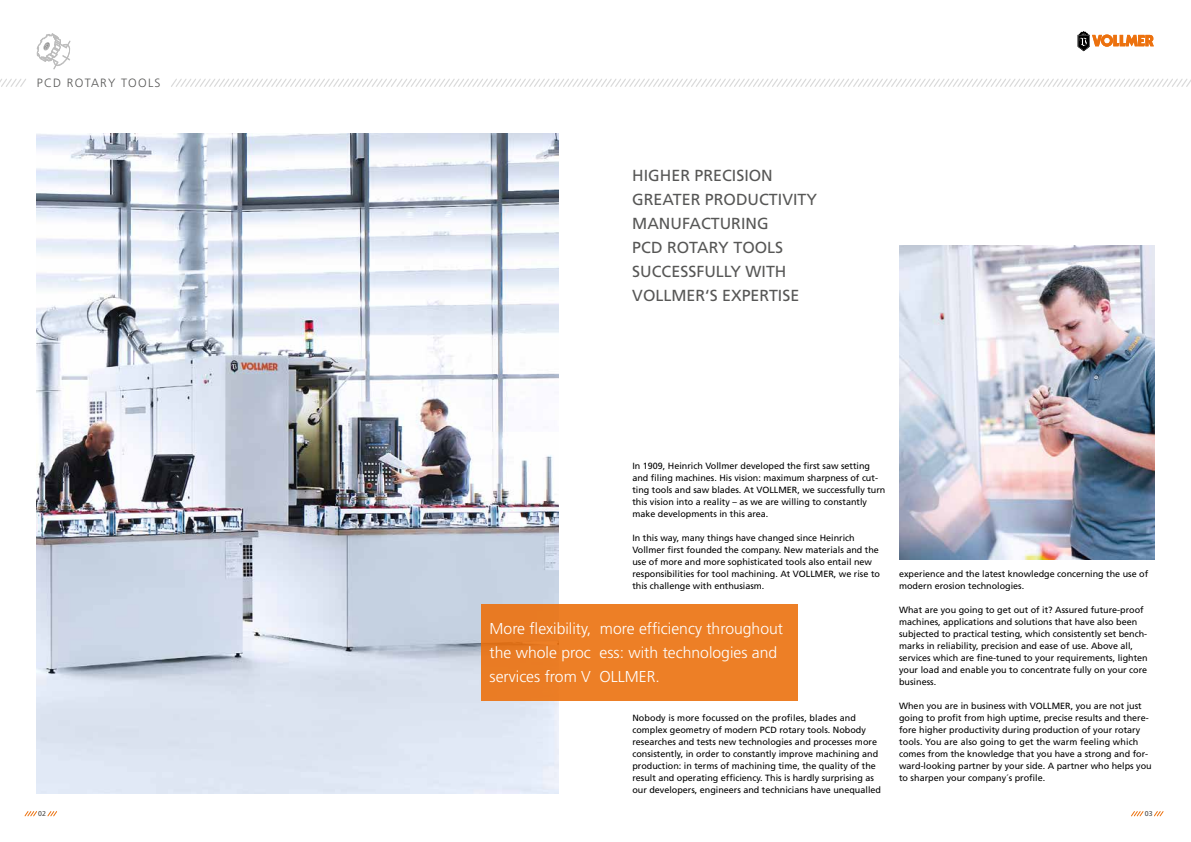
<style>
.page{position:relative;width:1191px;height:842px;background:#fff}
.page>*{position:absolute;margin:0;border:0;box-sizing:border-box;transform-origin:0 0}
.t1{font:16px/24px "Frutiger LT";color:#575756}
.t2{font:300 15.8px/24px "Frutiger LT";color:#fff}
.t3{font:300 12px "Frutiger LT";letter-spacing:.1em;color:#575756}
.t4{font:9px/12px "Frutiger LT";color:#000}
.t5{font:7px "Frutiger LT";color:#4a4a49}
</style>
<div class="page">
<svg style="left:1131px;top:811px;width:12px;height:5px"></svg>
<svg style="left:1154px;top:811px;width:9px;height:5px"></svg>
<svg style="left:24px;top:811px;width:13px;height:5px"></svg>
<svg style="left:47px;top:811px;width:10px;height:5px"></svg>
<img style="left:37px;top:133px;width:521px;height:660px">
<div style="left:482px;top:604px;width:316px;height:96px;background:#ed7f26"></div>
<img style="left:899px;top:246px;width:255px;height:313px">
<svg style="left:37px;top:33px;width:34px;height:37px"></svg>
<svg style="left:171px;top:78px;width:1020px;height:9px"></svg>
<svg style="left:0;top:79px;width:26px;height:8px"></svg>
<svg style="left:1077px;top:31px;width:76px;height:20px"></svg>
<h3 class="t3" style="left:37px;top:76px;width:125px">PCD ROTARY TOOLS</h3>
<h1 class="t1" style="left:632px;top:164px;width:186px">HIGHER PRECISION<br>GREATER PRODUCTIVITY<br>MANUFACTURING<br>PCD ROTARY TOOLS<br>SUCCESSFULLY WITH<br>VOLLMER‘S EXPERTISE</h1>
<p class="t4" style="left:632px;top:460px;width:255px">In 1909, Heinrich Vollmer developed the first saw setting and filing machines. His vision: maximum sharpness of cut&shy;ting tools and saw blades. At VOLLMER, we successfully turn this vision into a reality – as we are willing to constantly make developments in this area.</p>
<p class="t4" style="left:632px;top:532px;width:249px">In this way, many things have changed since Heinrich Vollmer first founded the company. New materials and the use of more and more sophisticated tools also entail new responsibilities for tool machining. At VOLLMER, we rise to this challenge with enthusiasm.</p>
<h2 class="t2" style="left:489px;top:616px;width:295px">More flexibility, more efficiency throughout the whole proc ess: with technologies and services from V OLLMER.</h2>
<p class="t4" style="left:632px;top:712px;width:250px">Nobody is more focussed on the profiles, blades and complex geometry of modern PCD rotary tools. Nobody researches and tests new technologies and processes more consistently, in order to constantly improve machining and production: in terms of machining time, the quality of the result and operating efficiency. This is hardly surprising as our developers, engineers and technicians have unequalled</p>
<p class="t4" style="left:899px;top:568px;width:251px">experience and the latest knowledge concerning the use of modern erosion technologies.</p>
<p class="t4" style="left:899px;top:604px;width:250px">What are you going to get out of it? Assured future-proof machines, applications and solutions that have also been subjected to practical testing, which consistently set bench&shy;marks in reliability, precision and ease of use. Above all, services which are fine-tuned to your requirements, lighten your load and enable you to concentrate fully on your core business.</p>
<p class="t4" style="left:899px;top:700px;width:254px">When you are in business with VOLLMER, you are not just going to profit from high uptime, precise results and there&shy;fore higher productivity during production of your rotary tools. You are also going to get the warm feeling which comes from the knowledge that you have a strong and for&shy;ward-looking partner by your side. A partner who helps you to sharpen your company´s profile.</p>
<p class="t5" style="left:38px;top:809px;width:9px">02</p>
<p class="t5" style="left:1144px;top:809px;width:9px">03</p>
</div>
